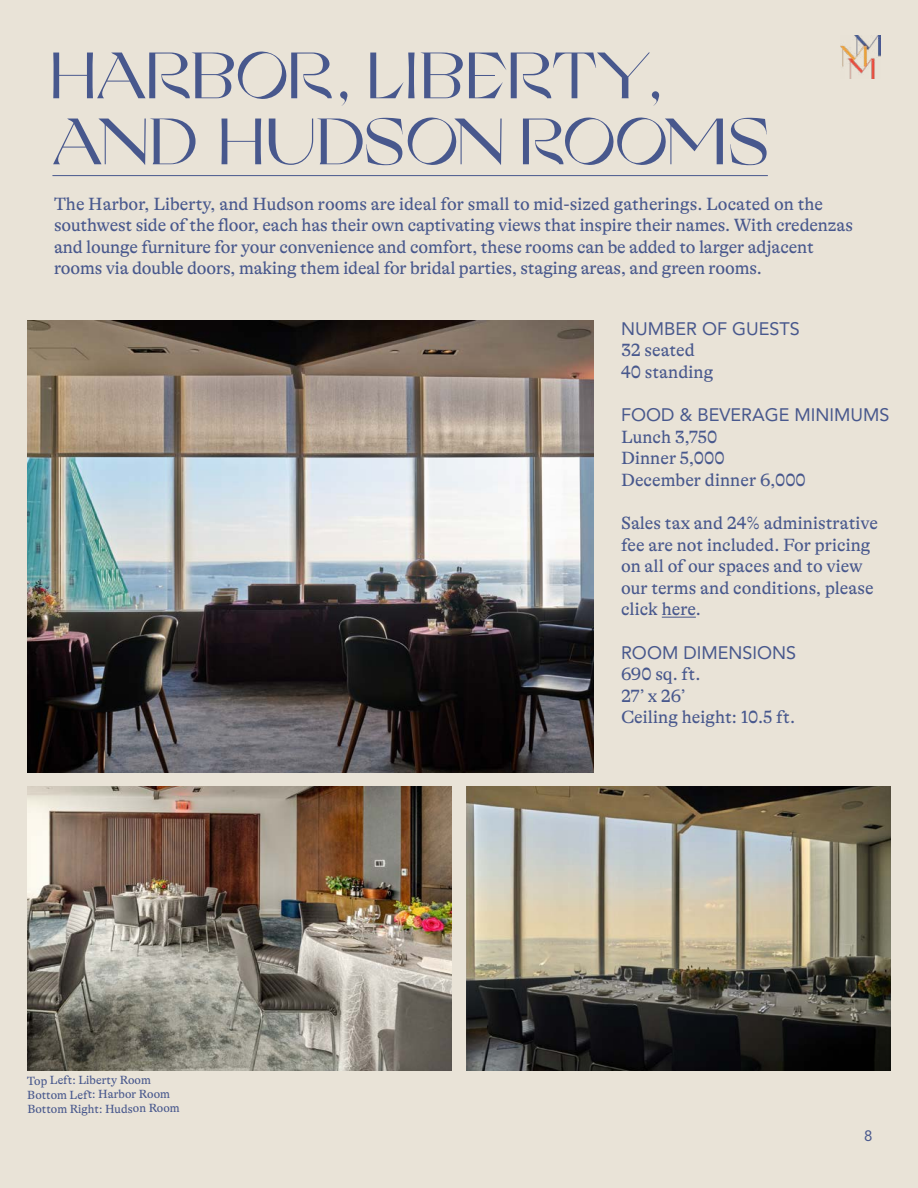
<style>
.page{position:relative;width:918px;height:1188px;background:#e9e3d7}
.page>*{position:absolute;margin:0;border:0;box-sizing:border-box;transform-origin:0 0}
.t1{font:66px/66px "Grand Slang";letter-spacing:-.015em;color:#48588d}
.t2{font:18px/21.6px "GT Alpina";letter-spacing:-.01em;color:#48588d}
.t3{font:18px "Avenir LT Std";color:#48588d}
.t4{font:15px "Avenir LT Std";color:#48588d}
.t5{font:12px/14.4px "GT Alpina";letter-spacing:-.01em;color:#48588d}
</style>
<div class="page">
<hr style="left:52px;top:175px;width:716px;height:1px;background:#48588d">
<img style="left:841px;top:36px;width:39px;height:43px">
<hr style="left:662px;top:617px;width:34px;height:1px;background:#48588d">
<img style="left:27px;top:320px;width:567px;height:453px">
<img style="left:27px;top:786px;width:425px;height:284px">
<img style="left:466px;top:786px;width:425px;height:284px">
<h1 class="t1" style="left:52px;top:45px;width:719px">HARBOR, LIBERTY,<br>AND HUDSON ROOMS</h1>
<p class="t2" style="left:54px;top:193px;width:801px">The Harbor, Liberty, and Hudson rooms are ideal for small to mid-sized gatherings. Located on the southwest side of the floor, each has their own captivating views that inspire their names. With credenzas and lounge furniture for your convenience and comfort, these rooms can be added to larger adjacent rooms via double doors, making them ideal for bridal parties, staging areas, and green rooms.</p>
<p class="t5" style="left:27px;top:1073px;width:154px">Top Left: Liberty Room<br>Bottom Left: Harbor Room<br>Bottom Right: Hudson Room</p>
<p class="t3" style="left:621px;top:318px;width:180px">NUMBER OF GUESTS</p>
<p class="t2" style="left:621px;top:339px;width:94px">32 seated<br>40 standing</p>
<p class="t3" style="left:621px;top:404px;width:270px">FOOD &amp; BEVERAGE MINIMUMS</p>
<p class="t2" style="left:621px;top:426px;width:186px">Lunch 3,750<br>Dinner 5,000<br>December dinner 6,000</p>
<p class="t2" style="left:621px;top:512px;width:259px">Sales tax and 24% administrative fee are not included. For pricing on all of our spaces and to view our terms and conditions, please click here.</p>
<p class="t3" style="left:621px;top:642px;width:177px">ROOM DIMENSIONS</p>
<p class="t2" style="left:621px;top:663px;width:176px">690 sq. ft.<br>27’ x 26’<br>Ceiling height: 10.5 ft.</p>
<p class="t4" style="left:864px;top:1127px;width:10px">8</p>
</div>
